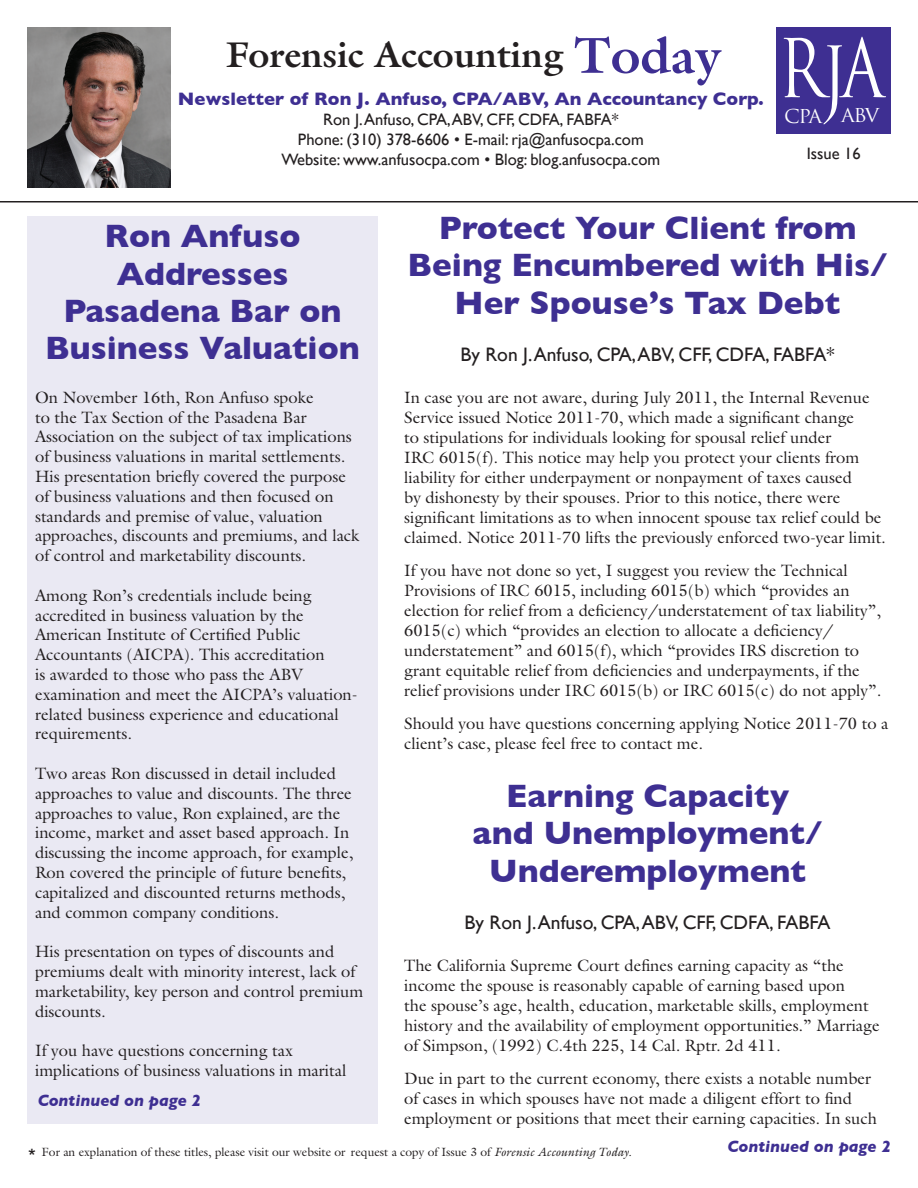
<style>
.page{position:relative;width:918px;height:1188px;background:#fff}
.page>*{position:absolute;margin:0;border:0;box-sizing:border-box;transform-origin:0 0}
.t1{font:700 36px "Galliard";color:#231f20}
.t2{font:700 33px/37.7px "Gill Sans";color:#3e2f92;text-align:center}
.t3{font:19.5px "Gill Sans";color:#231f20}
.t4{font:18.6px "Trajan Pro";letter-spacing:-.1em;color:#fff;scale:1.05 1}
.t5{font:700 18.3px "Gill Sans";color:#3e2f92}
.t6{font:16.5px/19.8px "Galliard";color:#231f20}
.t7{font:16.5px/19.8px "Gill Sans";color:#231f20;text-align:center}
.t8{font:italic 700 16.5px "Gill Sans";color:#3e2f92}
.t9{font:12px "Galliard";color:#231f20}
.s1{font-size:51px;color:#3e2f92}
.s2{font-family:"Trajan Pro";font-weight:400;font-size:78.75px;color:#fff}
.s3{font-size:18px}
.s4{font-style:italic}
</style>
<div class="page">
<div style="left:27px;top:216px;width:351px;height:868px;background:#eae9f3"></div>
<img style="left:27px;top:27px;width:144px;height:161px">
<div style="left:777px;top:27px;width:114px;height:107px;background:#3e2f92"></div>
<hr style="left:0;top:201px;width:918px;height:1px;background:#231f20">
<div style="left:27px;top:1080px;width:351px;height:43px;background:#eae9f3"></div>
<h1 class="t1" style="left:226px;top:31px;width:659px">Forensic Accounting <span class="s1">Today</span> <span class="s2">RJA</span></h1>
<p class="t5" style="left:178px;top:89px;width:587px">Newsletter of Ron J. Anfuso, CPA/ABV, An Accountancy Corp.</p>
<p class="t7" style="left:281px;top:110px;width:380px">Ron J. Anfuso, CPA, ABV, CFF, CDFA, FABFA*<br>Phone: (310) 378-6606 • E-mail: rja@anfusocpa.com<br>Website: www.anfusocpa.com • Blog: blog.anfusocpa.com</p>
<p class="t4" style="left:784px;top:104px;width:92px">CPA ABV</p>
<p class="t7" style="left:807px;top:143px;width:56px">Issue 16</p>
<h2 class="t2" style="left:45px;top:217px;width:316px">Ron Anfuso<br>Addresses<br>Pasadena Bar on<br>Business Valuation</h2>
<p class="t6" style="left:35px;top:387px;width:326px">On November 16th, Ron Anfuso spoke<br>to the Tax Section of the Pasadena Bar Association on the subject of tax implications of business valuations in marital settlements.<br>His presentation briefly covered the purpose of business valuations and then focused on standards and premise of value, valuation approaches, discounts and premiums, and lack of control and marketability discounts.</p>
<p class="t6" style="left:35px;top:585px;width:324px">Among Ron’s credentials include being accredited in business valuation by the American Institute of Certified Public Accountants (AICPA). This accreditation<br>is awarded to those who pass the ABV examination and meet the AICPA’s valuation&shy;related business experience and educational requirements.</p>
<p class="t6" style="left:35px;top:763px;width:320px">Two areas Ron discussed in detail included approaches to value and discounts. The three approaches to value, Ron explained, are the income, market and asset based approach. In discussing the income approach, for example, Ron covered the principle of future benefits, capitalized and discounted returns methods, and common company conditions.</p>
<p class="t6" style="left:35px;top:941px;width:330px">His presentation on types of discounts and premiums dealt with minority interest, lack of marketability, key person and control premium discounts.</p>
<p class="t6" style="left:35px;top:1040px;width:313px">If you have questions concerning tax implications of business valuations in marital</p>
<p class="t8" style="left:38px;top:1091px;width:165px">Continued on page 2</p>
<h2 class="t2" style="left:408px;top:208px;width:482px">Protect Your Client from<br>Being Encumbered with His/<br>Her Spouse’s Tax Debt</h2>
<p class="t3" style="left:461px;top:343px;width:376px">By Ron J. Anfuso, CPA, ABV, CFF, CDFA, FABFA*</p>
<p class="t6" style="left:404px;top:387px;width:483px">In case you are not aware, during July 2011, the Internal Revenue Service issued Notice 2011-70, which made a significant change<br>to stipulations for individuals looking for spousal relief under<br>IRC 6015(f). This notice may help you protect your clients from liability for either underpayment or nonpayment of taxes caused<br>by dishonesty by their spouses. Prior to this notice, there were significant limitations as to when innocent spouse tax relief could be claimed. Notice 2011-70 lifts the previously enforced two-year limit.</p>
<p class="t6" style="left:404px;top:560px;width:479px">If you have not done so yet, I suggest you review the Technical Provisions of IRC 6015, including 6015(b) which “provides an election for relief from a deficiency/understatement of tax liability”, 6015(c) which “provides an election to allocate a deficiency/ understatement” and 6015(f), which “provides IRS discretion to grant equitable relief from deficiencies and underpayments, if the relief provisions under IRC 6015(b) or IRC 6015(c) do not apply”.</p>
<p class="t6" style="left:404px;top:713px;width:486px">Should you have questions concerning applying Notice 2011-70 to a client’s case, please feel free to contact me.</p>
<h2 class="t2" style="left:473px;top:776px;width:351px">Earning Capacity and Unemployment/<br>Underemployment</h2>
<p class="t3" style="left:465px;top:911px;width:367px">By Ron J. Anfuso, CPA, ABV, CFF, CDFA, FABFA</p>
<p class="t6" style="left:404px;top:955px;width:477px">The California Supreme Court defines earning capacity as “the income the spouse is reasonably capable of earning based upon<br>the spouse’s age, health, education, marketable skills, employment history and the availability of employment opportunities.” Marriage of Simpson, (1992) C.4th 225, 14 Cal. Rptr. 2d 411.</p>
<p class="t6" style="left:404px;top:1068px;width:474px">Due in part to the current economy, there exists a notable number of cases in which spouses have not made a diligent effort to find employment or positions that meet their earning capacities. In such</p>
<p class="t9" style="left:27px;top:1145px;width:606px"><span class="s3">*</span> For an explanation of these titles, please visit our website or request a copy of Issue 3 of <span class="s4">Forensic Accounting Today</span>.</p>
<p class="t8" style="left:728px;top:1137px;width:165px">Continued on page 2</p>
</div>
